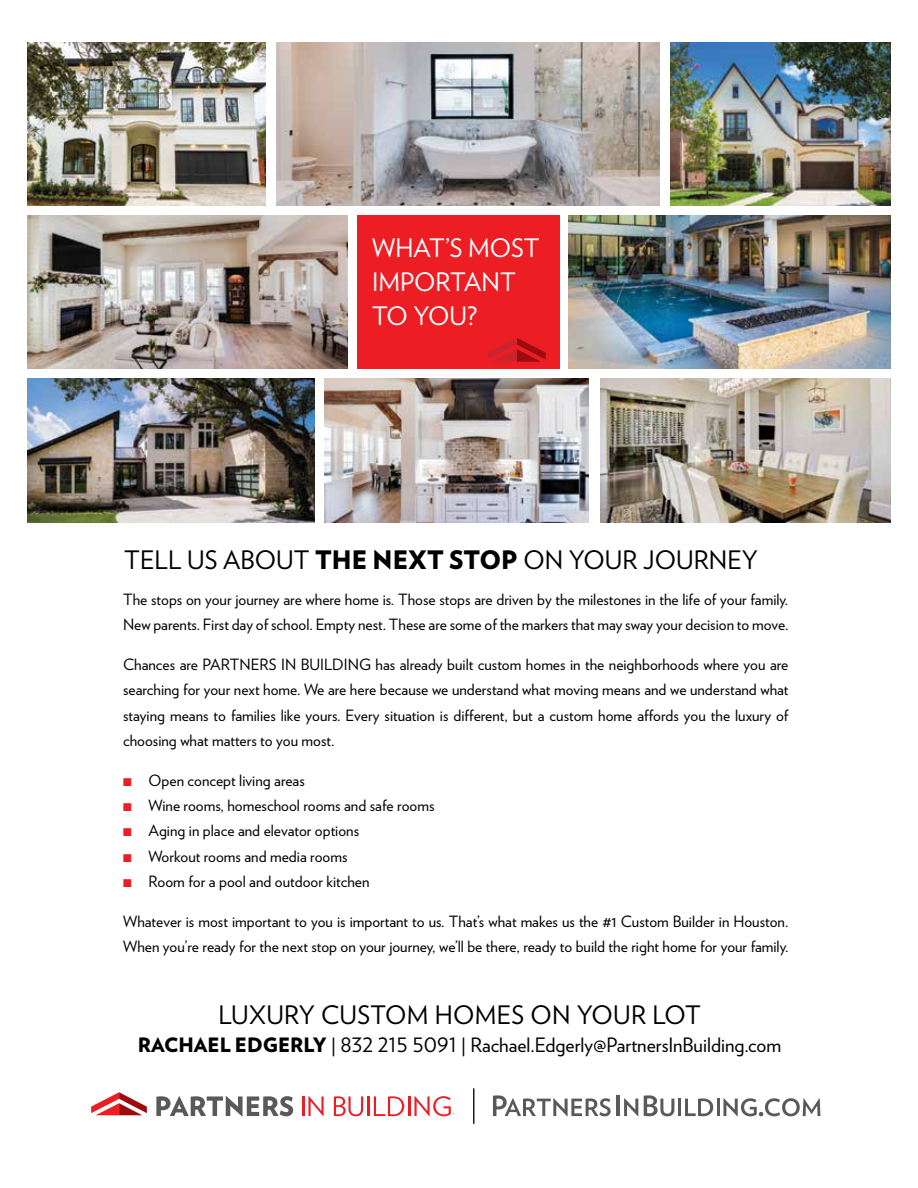
<style>
.page{position:relative;width:918px;height:1188px;background:#fff}
.page>*{position:absolute;margin:0;border:0;box-sizing:border-box;transform-origin:0 0}
.t1{font:25.35px "Verlag";color:#000}
.t2{font:25.35px/33.9px "Verlag";color:#fff}
.t3{font:19.8px "Verlag";color:#000}
.t4{font:15.6px/25.3px "Verlag";color:#000}
.s1{font-weight:900}
.s2{color:#ed1d24}
</style>
<div class="page">
<img style="left:27px;top:378px;width:288px;height:144px">
<img style="left:325px;top:378px;width:263px;height:144px">
<svg style="left:91px;top:1092px;width:56px;height:23px"></svg>
<svg style="left:156px;top:1096px;width:137px;height:20px"></svg>
<hr style="left:302px;top:1096px;width:2px;height:20px;background:#ed1d24">
<svg style="left:308px;top:1096px;width:16px;height:20px"></svg>
<svg style="left:334px;top:1096px;width:29px;height:20px"></svg>
<hr style="left:367px;top:1096px;width:2px;height:20px;background:#ed1d24">
<svg style="left:374px;top:1096px;width:30px;height:20px"></svg>
<hr style="left:408px;top:1096px;width:2px;height:20px;background:#ed1d24">
<svg style="left:414px;top:1096px;width:41px;height:20px"></svg>
<svg style="left:493px;top:1095px;width:118px;height:21px"></svg>
<hr style="left:616px;top:1096px;width:4px;height:20px;background:#58595b">
<svg style="left:624px;top:1098px;width:14px;height:18px"></svg>
<svg style="left:644px;top:1095px;width:30px;height:21px"></svg>
<hr style="left:678px;top:1099px;width:3px;height:17px;background:#58595b">
<svg style="left:685px;top:1098px;width:28px;height:18px"></svg>
<hr style="left:717px;top:1099px;width:3px;height:17px;background:#58595b">
<svg style="left:723px;top:1098px;width:97px;height:18px"></svg>
<hr style="left:473px;top:1088px;width:1px;height:36px;background:#000">
<img style="left:569px;top:215px;width:322px;height:154px">
<img style="left:27px;top:43px;width:238px;height:163px">
<img style="left:276px;top:43px;width:384px;height:163px">
<img style="left:27px;top:215px;width:321px;height:154px">
<div style="left:357px;top:215px;width:203px;height:154px;background:#ed1d24"></div>
<img style="left:600px;top:378px;width:291px;height:144px">
<img style="left:670px;top:43px;width:221px;height:163px">
<svg style="left:488px;top:338px;width:58px;height:24px"></svg>
<h1 class="t2" style="left:372px;top:229px;width:169px">WHAT’S MOST<br>IMPORTANT<br>TO YOU?</h1>
<h1 class="t1" style="left:124px;top:541px;width:635px">TELL US ABOUT <span class="s1">THE NEXT STOP</span> ON YOUR JOURNEY</h1>
<p class="t4" style="left:123px;top:586px;width:667px">The stops on your journey are where home is. Those stops are driven by the milestones in the life of your family.<br>New parents. First day of school. Empty nest. These are some of the markers that may sway your decision to move.</p>
<p class="t4" style="left:123px;top:651px;width:667px;text-align:justify">Chances are PARTNERS IN BUILDING has already built custom homes in the neighborhoods where you are searching for your next home. We are here because we understand what moving means and we understand what staying means to families like yours. Every situation is different, but a custom home affords you the luxury of choosing what matters to you most.</p>
<p class="t4" style="left:123px;top:766px;width:183px"><span class="s2">■</span> Open concept living areas</p>
<p class="t4" style="left:123px;top:792px;width:313px"><span class="s2">■</span> Wine rooms, homeschool rooms and safe rooms</p>
<p class="t4" style="left:123px;top:817px;width:238px"><span class="s2">■</span> Aging in place and elevator options</p>
<p class="t4" style="left:123px;top:843px;width:226px"><span class="s2">■</span> Workout rooms and media rooms</p>
<p class="t4" style="left:123px;top:868px;width:248px"><span class="s2">■</span> Room for a pool and outdoor kitchen</p>
<p class="t4" style="left:123px;top:908px;width:667px">Whatever is most important to you is important to us. That’s what makes us the #1 Custom Builder in Houston.<br>When you’re ready for the next stop on your journey, we’ll be there, ready to build the right home for your family.</p>
<h1 class="t1" style="left:218px;top:996px;width:484px">LUXURY CUSTOM HOMES ON YOUR LOT</h1>
<p class="t3" style="left:138px;top:1030px;width:645px"><span class="s1">RACHAEL EDGERLY</span> | 832 215 5091 | Rachael.Edgerly@PartnersInBuilding.com</p>
</div>
